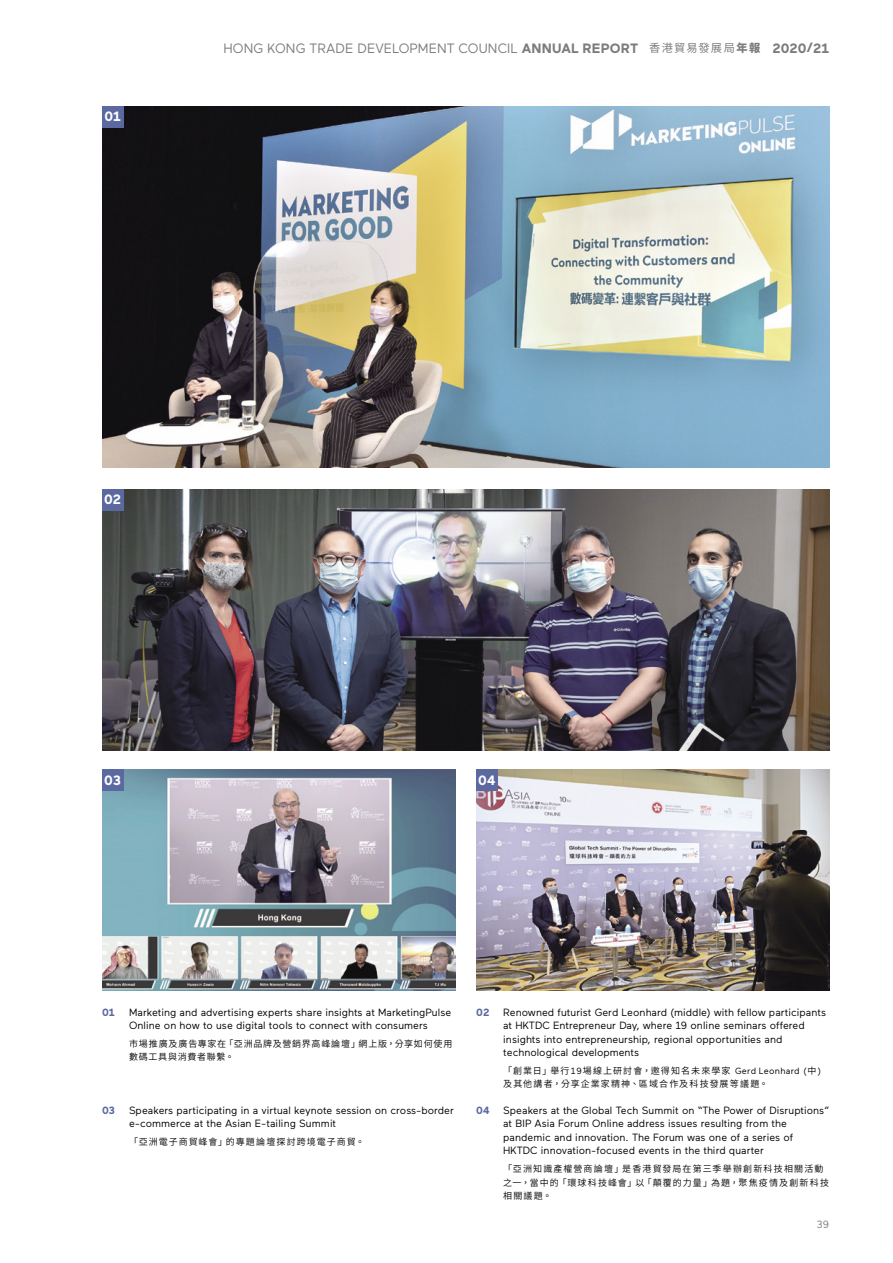
<style>
.page{position:relative;width:893px;height:1263px;background:#fff}
.page>*{position:absolute;margin:0;border:0;box-sizing:border-box;transform-origin:0 0}
.t1{font:13.5px "Maax";letter-spacing:.01em;color:#7c7c7c}
.t2{font:700 13.5px "Maax";letter-spacing:.005em;color:#fff}
.t3{font:10.5px/13.5px "Maax";color:#000}
.t4{font:700 10.5px "Maax";color:#5b69a0}
.t5{font:10.5px "Maax";color:#7c7c7c}
.t6{font:600 9px/13.5px "Noto Sans CJ Ktc";letter-spacing:.115em;color:#000}
.t7{font:600 9px/13.5px "Noto Sans CJ Ktc";letter-spacing:.085em;color:#000}
.s1{font-weight:700}
.s2{font-family:"Noto Sans CJ Ktc";font-size:11.25px}
.s3{font-family:"Noto Sans CJ Ktc";font-weight:900;font-size:11.25px}
.s4{font-family:"Maax";font-weight:400}
</style>
<div class="page">
<img style="left:102px;top:106px;width:727px;height:362px">
<div style="left:102px;top:106px;width:21px;height:22px;background:#5b69a0"></div>
<img style="left:476px;top:770px;width:353px;height:221px">
<img style="left:102px;top:489px;width:727px;height:261px">
<img style="left:102px;top:770px;width:353px;height:221px">
<div style="left:102px;top:770px;width:21px;height:21px;background:#5b69a0"></div>
<div style="left:102px;top:489px;width:21px;height:21px;background:#5b69a0"></div>
<div style="left:476px;top:770px;width:21px;height:21px;background:#5b69a0"></div>
<p class="t2" style="left:104px;top:109px;width:18px">01</p>
<p class="t1" style="left:223px;top:41px;width:607px">HONG KONG TRADE DEVELOPMENT COUNCIL <span class="s1">ANNUAL REPORT</span> <span class="s2">香港貿易發展局</span><span class="s3">年報</span> <span class="s1">2020/21</span></p>
<p class="t2" style="left:104px;top:492px;width:19px">02</p>
<p class="t2" style="left:104px;top:773px;width:18px">03</p>
<p class="t2" style="left:478px;top:773px;width:19px">04</p>
<p class="t4" style="left:102px;top:1006px;width:14px">01</p>
<p class="t3" style="left:129px;top:1005px;width:324px">Marketing and advertising experts share insights at MarketingPulse<br>Online on how to use digital tools to connect with consumers</p>
<p class="t7" style="left:129px;top:1037px;width:325px">市場推廣及廣告專家在「亞洲品牌及營銷界高峰論壇」網上版，分享如何使用數碼工具與消費者聯繫。</p>
<p class="t4" style="left:102px;top:1104px;width:15px">03</p>
<p class="t3" style="left:129px;top:1104px;width:326px">Speakers participating in a virtual keynote session on cross-border e-commerce at the Asian E-tailing Summit</p>
<p class="t6" style="left:129px;top:1135px;width:237px">「亞洲電子商貿峰會」的專題論壇探討跨境電子商貿。</p>
<p class="t4" style="left:476px;top:1006px;width:15px">02</p>
<p class="t3" style="left:503px;top:1005px;width:324px">Renowned futurist Gerd Leonhard (middle) with fellow participants at HKTDC Entrepreneur Day, where 19 online seminars offered insights into entrepreneurship, regional opportunities and technological developments</p>
<p class="t6" style="left:503px;top:1064px;width:319px">「創業日」舉行<span class="s4">19</span>場線上研討會，邀得知名未來學家 <span class="s4">Gerd Leonhard (</span>中<span class="s4">)</span>及其他講者，分享企業家精神、區域合作及科技發展等議題。</p>
<p class="t4" style="left:476px;top:1104px;width:15px">04</p>
<p class="t3" style="left:503px;top:1104px;width:327px">Speakers at the Global Tech Summit on “The Power of Disruptions” at BIP Asia Forum Online address issues resulting from the pandemic and innovation. The Forum was one of a series of HKTDC innovation-focused events in the third quarter</p>
<p class="t6" style="left:503px;top:1162px;width:327px">「亞洲知識產權營商論壇」是香港貿發局在第三季舉辦創新科技相關活動之一，當中的「環球科技峰會」以「顛覆的力量」為題，聚焦疫情及創新科技相關議題。</p>
<p class="t5" style="left:817px;top:1219px;width:14px">39</p>
</div>
